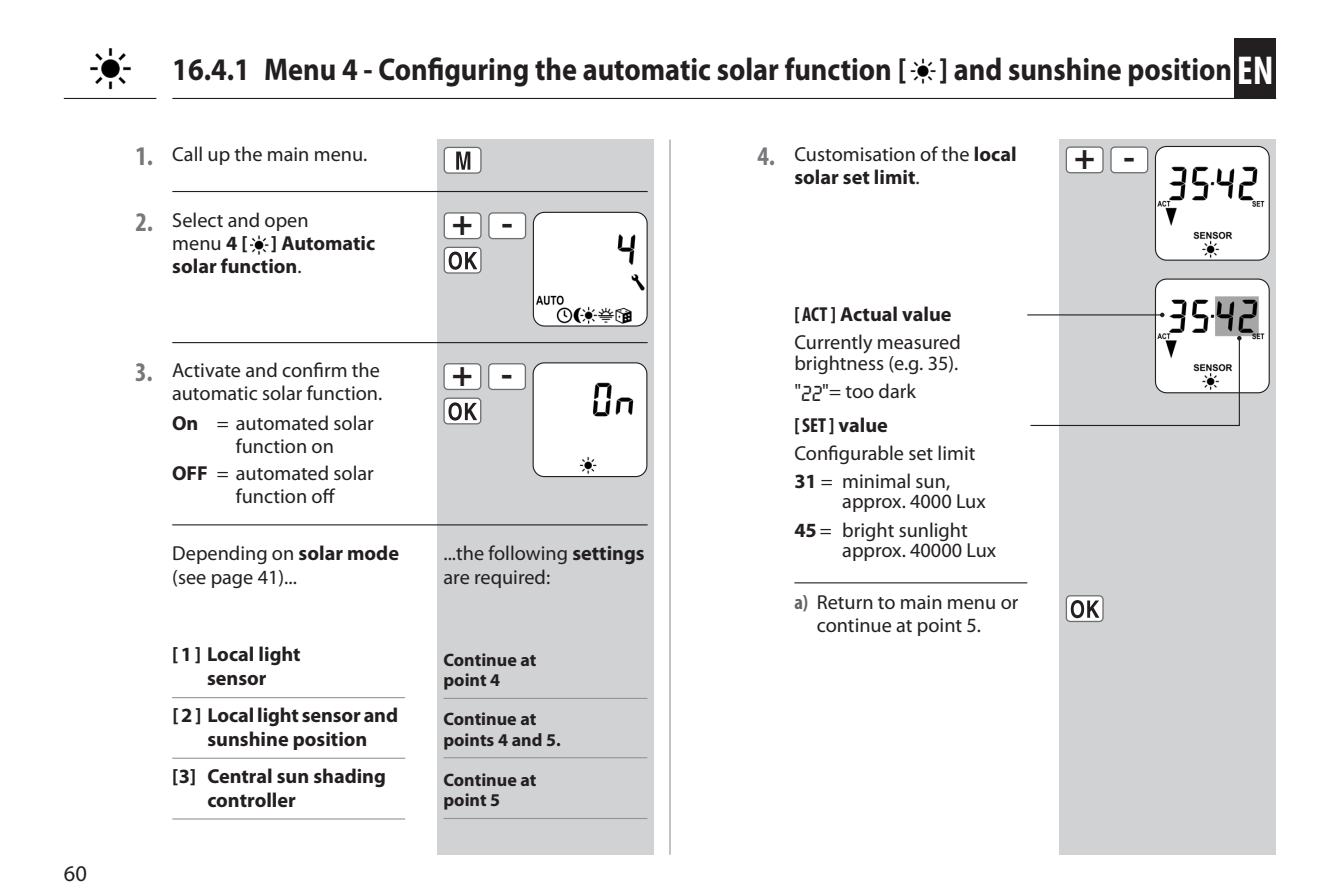
<style>
.page{position:relative;width:1340px;height:893px;background:#fff}
.page>*{position:absolute;margin:0;border:0;box-sizing:border-box;transform-origin:0 0}
.t1{font:700 condensed 40.5px "Myriad Pro";color:#fff}
.t2{font:700 35.32px "Myriad Pro";color:#231f20}
.t3{font:700 31.5px "Myriad Pro";color:#231f20;scale:.9 1}
.t4{font:22.5px "Myriad Pro";color:#231f20}
.Fließtext_-_EN{font:20.25px/22.9px "Myriad Pro";color:#231f20}
.Fließtext_nach_Handl{font:700 20.25px/24.3px "Myriad Pro";color:#231f20}
.Fließtext_nach_Handl-2{font:20.25px/24.3px "Myriad Pro";color:#231f20}
.Untertitel_-_EN{font:700 20.25px "Myriad Pro";color:#231f20}
.Untertitel_-_EN-2{font:700 condensed 20.25px "Myriad Pro";color:#231f20}
.Bildtexte_-_EN{font:700 18px/20.7px "Myriad Pro";color:#231f20}
.s1{font-weight:700;font-stretch:condensed;font-size:27px;color:#76787b}
.s2{font-stretch:condensed;font-size:27px;color:#76787b}
.s3{font-weight:400}
.s4{font-weight:700}
.s5{font-stretch:condensed}
.s6{font-family:"Lcd D";font-size:22.5px}
.s7{font-stretch:normal}
.s8{font-weight:700;font-stretch:condensed;color:#636366}
</style>
<div class="page">
<hr style="left:172px;top:98px;width:1104px;height:1px;background:#231f20">
<hr style="left:64px;top:98px;width:92px;height:1px;background:#231f20">
<hr style="left:669px;top:140px;width:1px;height:715px;background:#939598">
<div style="left:437px;top:140px;width:217px;height:715px;background:#d1d2d4"></div>
<div style="left:1059px;top:140px;width:217px;height:715px;background:#d1d2d4"></div>
<div style="left:1234px;top:38px;width:42px;height:61px;background:#231f20"></div>
<div style="left:444px;top:147px;width:37px;height:26px;background:#fff;border-radius:4px"></div>
<div style="left:443px;top:147px;width:38px;height:27px;border:1px solid #6c6d70;border-radius:4px"></div>
<svg style="left:456px;top:152px;width:14px;height:18px"></svg>
<img style="left:533px;top:212px;width:114px;height:114px">
<div style="left:533px;top:212px;width:114px;height:115px;border:1px solid #231f20;border-radius:11px"></div>
<div style="left:444px;top:213px;width:37px;height:26px;background:#fff;border-radius:4px"></div>
<div style="left:443px;top:212px;width:38px;height:27px;border:1px solid #6c6d70;border-radius:4px"></div>
<div style="left:489px;top:213px;width:36px;height:26px;background:#fff;border-radius:4px"></div>
<div style="left:488px;top:212px;width:38px;height:27px;border:1px solid #6c6d70;border-radius:4px"></div>
<div style="left:444px;top:247px;width:37px;height:26px;background:#fff;border-radius:4px"></div>
<div style="left:443px;top:247px;width:38px;height:27px;border:1px solid #6c6d70;border-radius:4px"></div>
<svg style="left:448px;top:252px;width:29px;height:18px"></svg>
<img style="left:534px;top:363px;width:113px;height:114px">
<div style="left:532px;top:362px;width:115px;height:115px;border:1px solid #231f20;border-radius:11px"></div>
<div style="left:444px;top:364px;width:37px;height:25px;background:#fff;border-radius:4px"></div>
<div style="left:443px;top:363px;width:38px;height:27px;border:1px solid #6c6d70;border-radius:4px"></div>
<div style="left:489px;top:364px;width:36px;height:25px;background:#fff;border-radius:4px"></div>
<div style="left:488px;top:363px;width:38px;height:27px;border:1px solid #6c6d70;border-radius:4px"></div>
<div style="left:444px;top:398px;width:37px;height:26px;background:#fff;border-radius:4px"></div>
<div style="left:443px;top:398px;width:38px;height:26px;border:1px solid #6c6d70;border-radius:4px"></div>
<svg style="left:448px;top:402px;width:29px;height:19px"></svg>
<img style="left:1156px;top:146px;width:113px;height:114px">
<div style="left:1154px;top:146px;width:115px;height:115px;border:1px solid #231f20;border-radius:11px"></div>
<img style="left:1156px;top:279px;width:113px;height:114px">
<div style="left:1154px;top:279px;width:115px;height:114px;border:1px solid #231f20;border-radius:11px"></div>
<img style="left:910px;top:58px;width:25px;height:26px">
<img style="left:90px;top:48px;width:41px;height:41px">
<img style="left:250px;top:236px;width:18px;height:19px">
<hr style="left:172px;top:191px;width:475px;height:1px;background:#231f20">
<hr style="left:172px;top:342px;width:475px;height:1px;background:#231f20">
<hr style="left:172px;top:524px;width:475px;height:1px;background:#231f20">
<div style="left:1066px;top:147px;width:36px;height:26px;background:#fff;border-radius:4px"></div>
<div style="left:1065px;top:146px;width:38px;height:27px;border:1px solid #6c6d70;border-radius:4px"></div>
<div style="left:1110px;top:147px;width:37px;height:26px;background:#fff;border-radius:4px"></div>
<div style="left:1110px;top:146px;width:38px;height:27px;border:1px solid #6c6d70;border-radius:4px"></div>
<hr style="left:794px;top:582px;width:233px;height:1px;background:#231f20">
<div style="left:1066px;top:596px;width:37px;height:25px;background:#fff;border-radius:4px"></div>
<div style="left:1065px;top:595px;width:38px;height:27px;border:1px solid #6c6d70;border-radius:4px"></div>
<svg style="left:1070px;top:600px;width:29px;height:18px"></svg>
<hr style="left:1027px;top:314px;width:135px;height:1px;background:#231f20">
<svg style="left:1159px;top:313px;width:5px;height:4px"></svg>
<svg style="left:1030px;top:336px;width:211px;height:90px"></svg>
<hr style="left:172px;top:697px;width:233px;height:1px;background:#939598">
<hr style="left:443px;top:698px;width:204px;height:1px;background:#939598">
<hr style="left:172px;top:758px;width:233px;height:1px;background:#939598">
<hr style="left:443px;top:757px;width:204px;height:1px;background:#939598">
<hr style="left:172px;top:818px;width:233px;height:1px;background:#939598">
<hr style="left:443px;top:818px;width:204px;height:1px;background:#939598">
<p class="t4" style="left:64px;top:861px;width:25px">60</p>
<p class="t3" style="left:172px;top:52px;width:1179px">16.4.1 Menu 4 - Configuring the automatic solar function [ ] and sunshine position</p>
<h1 class="t1" style="left:1236px;top:48px;width:38px">EN</h1>
<p class="Fließtext_-_EN" style="left:135px;top:143px;width:233px"><span class="s1">1.</span> Call up the main menu.</p>
<p class="Fließtext_nach_Handl" style="left:172px;top:209px;width:204px;line-height:22.9px;text-indent:-37px"><span class="s2">2.</span> <span class="s3">Select and open<br>menu</span> 4 [ ] Automatic solar function<span class="s3">.</span></p>
<p class="Fließtext_-_EN" style="left:135px;top:360px;width:249px;text-align:right"><span class="s1">3.</span> Activate and confirm the automatic solar function.</p>
<p class="Fließtext_-_EN" style="left:236px;top:413px;width:139px;text-indent:-64px"><span class="s4">On</span> = automated solar function on</p>
<p class="Fließtext_-_EN" style="left:236px;top:462px;width:139px;text-indent:-64px"><span class="s4">OFF</span> = automated solar function off</p>
<p class="t2" style="left:452px;top:200px;width:23px">+</p>
<p class="t2" style="left:501px;top:200px;width:13px">-</p>
<p class="t2" style="left:452px;top:351px;width:23px">+</p>
<p class="t2" style="left:501px;top:351px;width:13px">-</p>
<p class="Fließtext_nach_Handl-2" style="left:172px;top:541px;width:228px">Depending on <span class="s4">solar mode </span>(see page 41)...</p>
<p class="Fließtext_-_EN" style="left:443px;top:541px;width:203px;line-height:24.3px">...the following <span class="s4">settings </span>are required:</p>
<p class="Fließtext_nach_Handl" style="left:172px;top:642px;width:130px;text-align:center">[1] Local light sensor</p>
<p class="Bildtexte_-_EN" style="left:443px;top:649px;width:94px">Continue at point 4</p>
<p class="Fließtext_nach_Handl" style="left:172px;top:703px;width:227px;text-align:center">[2] Local light sensor and sunshine position</p>
<p class="Bildtexte_-_EN" style="left:443px;top:709px;width:119px">Continue at points 4 and 5.</p>
<p class="Fließtext_nach_Handl" style="left:207px;top:764px;width:180px;text-indent:-35px">[3] Central sun shading controller</p>
<p class="Bildtexte_-_EN" style="left:443px;top:769px;width:94px">Continue at point 5</p>
<p class="Fließtext_-_EN" style="left:794px;top:143px;width:224px;text-indent:-37px"><span class="s1">4.</span> Customisation of the <span class="s4">local solar set limit</span>.</p>
<p class="t2" style="left:1074px;top:134px;width:23px">+</p>
<p class="t2" style="left:1123px;top:134px;width:13px">-</p>
<p class="Untertitel_-_EN" style="left:794px;top:303px;width:159px"><span class="s5">[ ACT ]</span> Actual value</p>
<p class="Fließtext_-_EN" style="left:794px;top:333px;width:168px;line-height:20.7px">Currently measured brightness (e.g. 35).</p>
<p class="Fließtext_-_EN" style="left:794px;top:380px;width:123px">"<span class="s6">22</span>"= too dark</p>
<p class="Untertitel_-_EN-2" style="left:794px;top:414px;width:95px">[SET ] <span class="s7">value</span></p>
<p class="Fließtext_-_EN" style="left:794px;top:442px;width:182px">Configurable set limit</p>
<p class="Fließtext_-_EN" style="left:842px;top:471px;width:145px;line-height:20.7px;text-indent:-48px"><span class="s4">31</span> = minimal sun, approx. 4000 Lux</p>
<p class="Fließtext_-_EN" style="left:842px;top:520px;width:155px;line-height:20.7px;text-indent:-48px"><span class="s4">45</span> = bright sunlight approx. 40000 Lux</p>
<p class="Fließtext_-_EN" style="left:816px;top:591px;width:203px;text-indent:-22px"><span class="s8">a)</span> Return to main menu or continue at point 5.</p>
</div>
